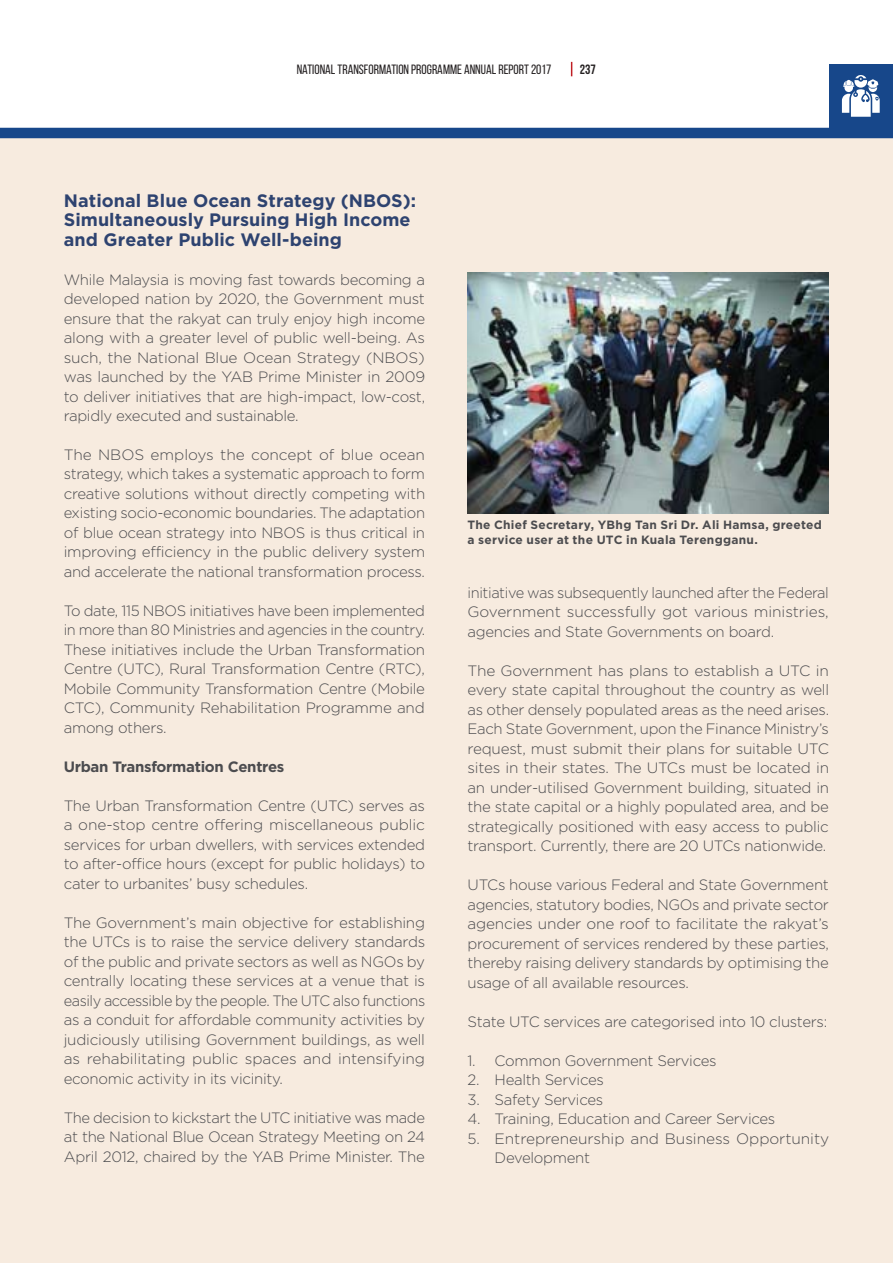
<style>
.page{position:relative;width:893px;height:1263px;background:#fff}
.page>*{position:absolute;margin:0;border:0;box-sizing:border-box;transform-origin:0 0}
.t1{font:700 18px/19.5px "Gotham";letter-spacing:.005em;color:#2e4370}
.t2{font:300 15px/19.5px "Gotham";letter-spacing:-.02em;color:#4c4c4f;text-align:justify}
.t3{font:700 15px "Gotham";letter-spacing:-.02em;color:#4c4c4f}
.t4{font:13.5px "Bebas Neue";color:#231f20}
.t5{font:700 13.5px "Bebas Neue";color:#231f20}
.t6{font:700 12px/15px "Gotham";letter-spacing:.02em;color:#4c4c4f}
</style>
<div class="page">
<svg style="left:571px;top:62px;width:1px;height:14px"></svg>
<div style="left:0;top:133px;width:893px;height:1130px;background:#f7ebdf"></div>
<div style="left:829px;top:64px;width:64px;height:64px;background:#17478a"></div>
<svg style="left:842px;top:75px;width:38px;height:42px"></svg>
<div style="left:0;top:128px;width:893px;height:10px;background:#17478a"></div>
<img style="left:468px;top:273px;width:361px;height:240px">
<p class="t4" style="left:297px;top:62px;width:256px">NATIONAL TRANSFORMATION PROGRAMME ANNUAL REPORT 2017</p>
<p class="t5" style="left:580px;top:62px;width:18px">237</p>
<p class="t1" style="left:64px;top:192px;width:354px">National Blue Ocean Strategy (NBOS):<br>Simultaneously Pursuing High Income and Greater Public Well-being</p>
<p class="t2" style="left:64px;top:271px;width:363px">While Malaysia is moving fast towards becoming a developed nation by 2020, the Government must ensure that the rakyat can truly enjoy high income along with a greater level of public well-being. As such, the National Blue Ocean Strategy (NBOS) was launched by the YAB Prime Minister in 2009 to deliver initiatives that are high-impact, low-cost, rapidly executed and sustainable.</p>
<p class="t2" style="left:64px;top:446px;width:363px">The NBOS employs the concept of blue ocean strategy, which takes a systematic approach to form creative solutions without directly competing with existing socio-economic boundaries. The adaptation of blue ocean strategy into NBOS is thus critical in improving efficiency in the public delivery system and accelerate the national transformation process.</p>
<p class="t2" style="left:64px;top:602px;width:363px">To date, 115 NBOS initiatives have been implemented in more than 80 Ministries and agencies in the country.<br>These initiatives include the Urban Transformation Centre (UTC), Rural Transformation Centre (RTC), Mobile Community Transformation Centre (Mobile CTC), Community Rehabilitation Programme and among others.</p>
<p class="t3" style="left:64px;top:761px;width:222px">Urban Transformation Centres</p>
<p class="t2" style="left:64px;top:797px;width:363px">The Urban Transformation Centre (UTC) serves as a one-stop centre offering miscellaneous public services for urban dwellers, with services extended to after-office hours (except for public holidays) to cater to urbanites’ busy schedules.</p>
<p class="t2" style="left:64px;top:914px;width:363px">The Government’s main objective for establishing the UTCs is to raise the service delivery standards of the public and private sectors as well as NGOs by centrally locating these services at a venue that is easily accessible by the people. The UTC also functions as a conduit for affordable community activities by judiciously utilising Government buildings, as well as rehabilitating public spaces and intensifying economic activity in its vicinity.</p>
<p class="t2" style="left:64px;top:1109px;width:363px">The decision to kickstart the UTC initiative was made at the National Blue Ocean Strategy Meeting on 24<br>April 2012, chaired by the YAB Prime Minister. The</p>
<p class="t6" style="left:468px;top:518px;width:356px">The Chief Secretary, YBhg Tan Sri Dr. Ali Hamsa, greeted a service user at the UTC in Kuala Terengganu.</p>
<p class="t2" style="left:468px;top:584px;width:363px">initiative was subsequently launched after the Federal Government successfully got various ministries, agencies and State Governments on board.</p>
<p class="t2" style="left:468px;top:662px;width:363px">The Government has plans to establish a UTC in every state capital throughout the country as well as other densely populated areas as the need arises.<br>Each State Government, upon the Finance Ministry’s request, must submit their plans for suitable UTC sites in their states. The UTCs must be located in an under-utilised Government building, situated in the state capital or a highly populated area, and be strategically positioned with easy access to public transport. Currently, there are 20 UTCs nationwide.</p>
<p class="t2" style="left:468px;top:876px;width:363px">UTCs house various Federal and State Government agencies, statutory bodies, NGOs and private sector agencies under one roof to facilitate the rakyat’s procurement of services rendered by these parties, thereby raising delivery standards by optimising the usage of all available resources.</p>
<p class="t2" style="left:468px;top:1013px;width:361px">State UTC services are categorised into 10 clusters:</p>
<p class="t2" style="left:468px;top:1052px;width:250px">1. Common Government Services</p>
<p class="t2" style="left:468px;top:1071px;width:138px">2. Health Services</p>
<p class="t2" style="left:468px;top:1091px;width:137px">3. Safety Services</p>
<p class="t2" style="left:468px;top:1110px;width:309px">4. Training, Education and Career Services</p>
<p class="t2" style="left:495px;top:1130px;width:336px;text-indent:-27px">5. Entrepreneurship and Business Opportunity<br>Development</p>
</div>
